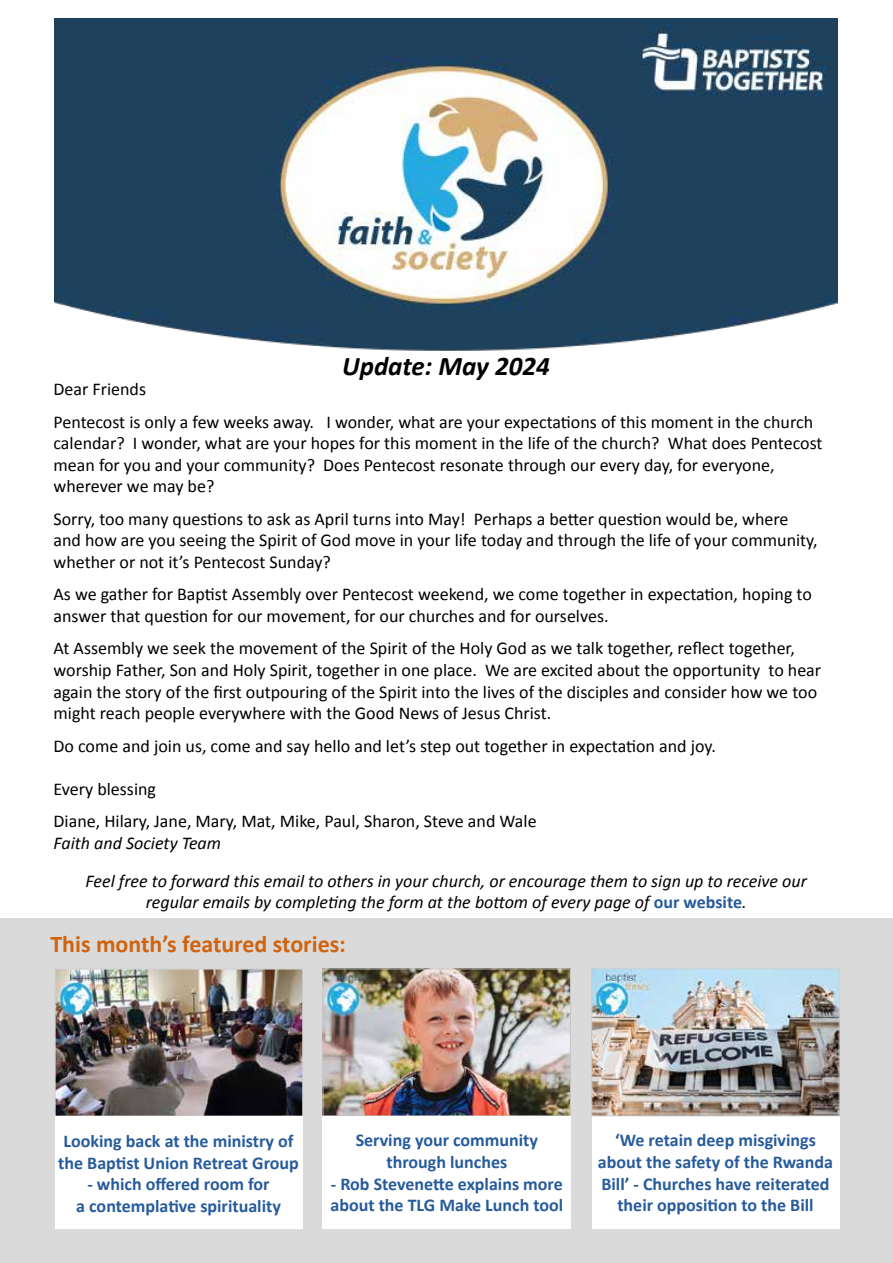
<style>
.page{position:relative;width:893px;height:1263px;background:#fff}
.page>*{position:absolute;margin:0;border:0;box-sizing:border-box;transform-origin:0 0}
.t1{font:italic 700 27px "Calibri";color:#000}
.t2{font:700 24px "Calibri";color:#d1630e}
.t3{font:18px/21.6px "Calibri";color:#000}
.t4{font:700 18px/21.6px "Calibri";color:#275b9b;text-align:center}
.t5{font:italic 18px/37.8px "Calibri";color:#000}
.s1{font-weight:700;font-style:normal;color:#275b9b}
</style>
<div class="page">
<img style="left:55px;top:19px;width:782px;height:332px">
<div style="left:0;top:918px;width:893px;height:345px;background:#dadada"></div>
<img style="left:57px;top:971px;width:244px;height:143px">
<div style="left:55px;top:969px;width:248px;height:147px;border:1px solid #d0d0d0"></div>
<img style="left:325px;top:971px;width:244px;height:143px">
<div style="left:323px;top:969px;width:248px;height:147px;border:1px solid #c6c6c6"></div>
<div style="left:323px;top:1116px;width:248px;height:113px;background:#fff"></div>
<div style="left:55px;top:1116px;width:247px;height:113px;background:#fff"></div>
<div style="left:592px;top:1116px;width:247px;height:113px;background:#fff"></div>
<img style="left:593px;top:971px;width:244px;height:143px">
<div style="left:591px;top:969px;width:248px;height:147px;border:1px solid #d0d0d0"></div>
<h1 class="t1" style="left:342px;top:347px;width:209px">Update: May 2024</h1>
<p class="t3" style="left:54px;top:372px;width:761px;line-height:32.4px">Dear Friends<br>Pentecost is only a few weeks away. I wonder, what are your expectations of this moment in the church</p>
<p class="t3" style="left:54px;top:432px;width:770px">calendar? I wonder, what are your hopes for this moment in the life of the church? What does Pentecost mean for you and your community? Does Pentecost resonate through our every day, for everyone, wherever we may be?</p>
<p class="t3" style="left:54px;top:507px;width:766px">Sorry, too many questions to ask as April turns into May! Perhaps a better question would be, where and how are you seeing the Spirit of God move in your life today and through the life of your community, whether or not it’s Pentecost Sunday?</p>
<p class="t3" style="left:54px;top:583px;width:760px">As we gather for Baptist Assembly over Pentecost weekend, we come together in expectation, hoping to answer that question for our movement, for our churches and for ourselves.</p>
<p class="t3" style="left:54px;top:637px;width:769px">At Assembly we seek the movement of the Spirit of the Holy God as we talk together, reflect together, worship Father, Son and Holy Spirit, together in one place. We are excited about the opportunity to hear again the story of the first outpouring of the Spirit into the lives of the disciples and consider how we too might reach people everywhere with the Good News of Jesus Christ.</p>
<p class="t3" style="left:54px;top:734px;width:664px">Do come and join us, come and say hello and let’s step out together in expectation and joy.</p>
<p class="t3" style="left:54px;top:772px;width:485px;line-height:32.4px">Every blessing<br>Diane, Hilary, Jane, Mary, Mat, Mike, Paul, Sharon, Steve and Wale</p>
<p class="t5" style="left:86px;top:823px;width:723px;text-indent:-32px">Faith and Society Team<br>Feel free to forward this email to others in your church, or encourage them to sign up to receive our</p>
<p class="t5" style="left:146px;top:882px;width:602px">regular emails by completing the form at the bottom of every page of <span class="s1">our website</span>.</p>
<h2 class="t2" style="left:50px;top:927px;width:297px">This month’s featured stories:</h2>
<p class="t4" style="left:58px;top:1130px;width:242px;text-align:left">Looking back at the ministry of the Baptist Union Retreat Group</p>
<p class="t4" style="left:76px;top:1173px;width:206px">- which offered room for<br>a contemplative spirituality</p>
<p class="t4" style="left:356px;top:1129px;width:184px">Serving your community through lunches</p>
<p class="t4" style="left:330px;top:1172px;width:234px;text-align:left">- Rob Stevenette explains more about the TLG Make Lunch tool</p>
<p class="t4" style="left:598px;top:1129px;width:237px">‘We retain deep misgivings about the safety of the Rwanda<br>Bill’ - Churches have reiterated their opposition to the Bill</p>
</div>
